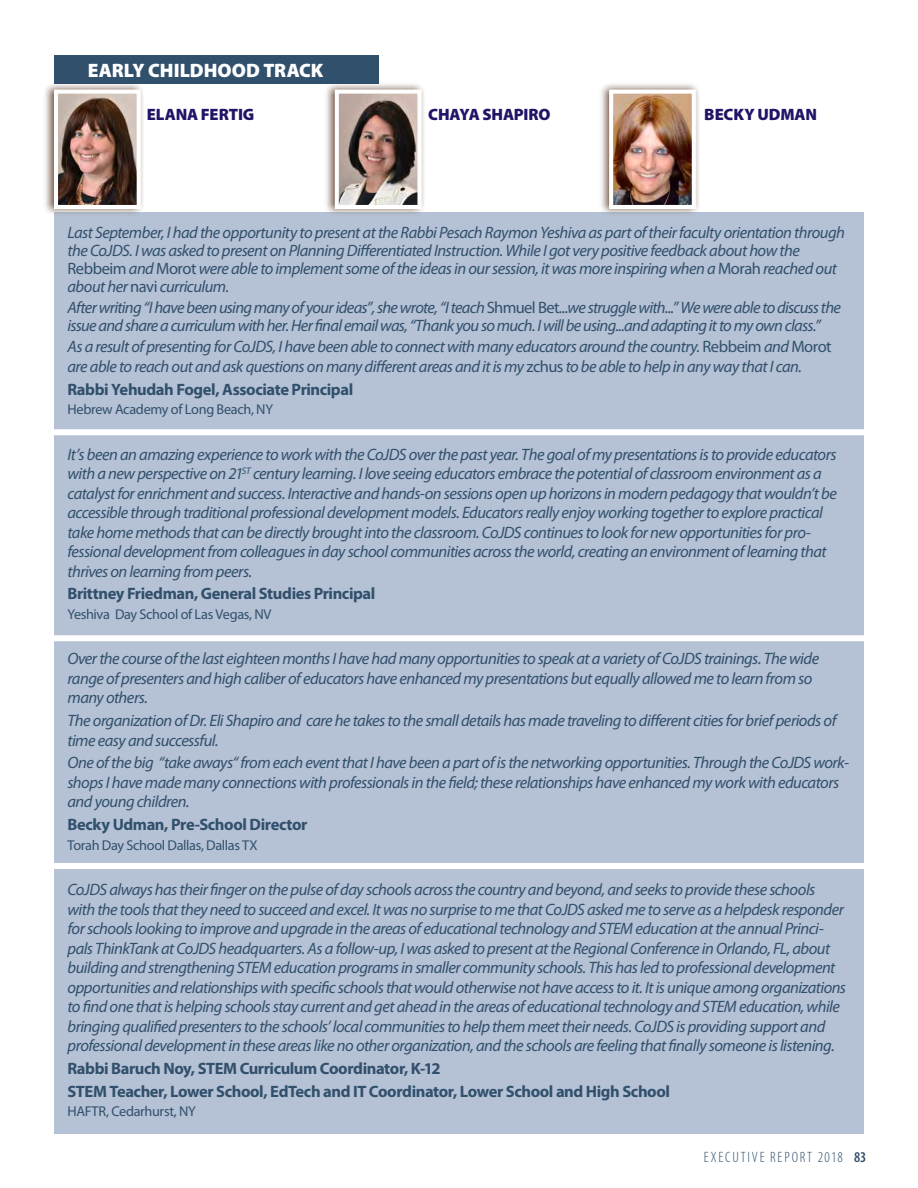
<style>
.page{position:relative;width:918px;height:1188px;background:#fff}
.page>*{position:absolute;margin:0;border:0;box-sizing:border-box;transform-origin:0 0}
.speakers_bureau_name{font:900 19.5px "Myriad Pro";color:#fff}
.letters{font:italic 16.5px/19.5px "Myriad Pro";letter-spacing:-.03em;color:#31506c}
.letters-2{font:700 16.5px "Myriad Pro";letter-spacing:-.025em;color:#31506c}
.speakers_bureau_name-2{font:900 16.5px "Myriad Pro";letter-spacing:-.01em;color:#201566}
.t1{font:300 condensed 15px "Myriad Pro";letter-spacing:.12em;color:#31506c}
.letters-3{font:14.25px "Myriad Pro";letter-spacing:-.025em;color:#31506c}
.s1{font-style:normal}
.s2{font-weight:600}
</style>
<div class="page">
<div style="left:54px;top:212px;width:810px;height:922px;background:#b5c1d4"></div>
<div style="left:54px;top:429px;width:814px;height:6px;background:#fff"></div>
<div style="left:54px;top:635px;width:814px;height:6px;background:#fff"></div>
<div style="left:54px;top:863px;width:814px;height:6px;background:#fff"></div>
<div style="left:43px;top:82px;width:102px;height:135px;background:#48240e;opacity:.75"></div>
<img style="left:59px;top:95px;width:77px;height:109px">
<div style="left:54px;top:90px;width:87px;height:119px;border:4px solid #fff"></div>
<div style="left:324px;top:82px;width:102px;height:135px;background:#48240e;opacity:.75"></div>
<img style="left:340px;top:95px;width:77px;height:109px">
<div style="left:335px;top:90px;width:87px;height:119px;border:4px solid #fff"></div>
<div style="left:598px;top:82px;width:102px;height:135px;background:#48240e;opacity:.75"></div>
<img style="left:614px;top:95px;width:77px;height:109px">
<div style="left:609px;top:90px;width:87px;height:119px;border:4px solid #fff"></div>
<div style="left:54px;top:55px;width:324px;height:29px;background:#31506c"></div>
<p class="speakers_bureau_name" style="left:88px;top:59px;width:237px">EARLY CHILDHOOD TRACK</p>
<p class="speakers_bureau_name-2" style="left:147px;top:105px;width:109px">ELANA FERTIG</p>
<p class="speakers_bureau_name-2" style="left:428px;top:105px;width:124px">CHAYA SHAPIRO</p>
<p class="speakers_bureau_name-2" style="left:704px;top:105px;width:114px">BECKY UDMAN</p>
<p class="letters" style="left:67px;top:223px;width:779px;line-height:18px">Last September, I had the opportunity to present at the Rabbi Pesach Raymon Yeshiva as part of their faculty orientation through the CoJDS. I was asked to present on Planning Differentiated Instruction. While I got very positive feedback about how the <span class="s1">Rebbeim</span> and <span class="s1">Morot</span> were able to implement some of the ideas in our session, it was more inspiring when a <span class="s1">Morah</span> reached out about her <span class="s1">navi</span> curriculum.</p>
<p class="letters" style="left:67px;top:298px;width:775px;line-height:18px">After writing “I have been using many of your ideas”, she wrote, “I teach <span class="s1">Shmuel Bet</span>...we struggle with...” We were able to discuss the issue and share a curriculum with her. Her final email was, “Thank you so much. I will be using...and adapting it to my own class.”</p>
<p class="letters" style="left:67px;top:337px;width:766px">As a result of presenting for CoJDS, I have been able to connect with many educators around the country. <span class="s1">Rebbeim</span> and <span class="s1">Morot </span>are able to reach out and ask questions on many different areas and it is my <span class="s1">zchus</span> to be able to help in any way that I can.</p>
<p class="letters-2" style="left:67px;top:378px;width:287px">Rabbi Yehudah Fogel, Associate Principal</p>
<p class="letters-3" style="left:68px;top:401px;width:207px">Hebrew Academy of Long Beach, NY</p>
<p class="letters" style="left:68px;top:444px;width:771px">It’s been an amazing experience to work with the CoJDS over the past year. The goal of my presentations is to provide educators with a new perspective on 21<sup>ST</sup> century learning. I love seeing educators embrace the potential of classroom environment as a catalyst for enrichment and success. Interactive and hands-on sessions open up horizons in modern pedagogy that wouldn’t be accessible through traditional professional development models. Educators really enjoy working together to explore practical take home methods that can be directly brought into the classroom. CoJDS continues to look for new opportunities for pro&shy;fessional development from colleagues in day school communities across the world, creating an environment of learning that thrives on learning from peers.</p>
<p class="letters-2" style="left:68px;top:583px;width:309px">Brittney Friedman, General Studies Principal</p>
<p class="letters-3" style="left:68px;top:605px;width:206px">Yeshiva Day School of Las Vegas, NV</p>
<p class="letters" style="left:68px;top:649px;width:753px">Over the course of the last eighteen months I have had many opportunities to speak at a variety of CoJDS trainings. The wide range of presenters and high caliber of educators have enhanced my presentations but equally allowed me to learn from so many others.</p>
<p class="letters" style="left:68px;top:711px;width:770px">The organization of Dr. Eli Shapiro and care he takes to the small details has made traveling to different cities for brief periods of time easy and successful.</p>
<p class="letters" style="left:68px;top:753px;width:783px">One of the big “take aways“ from each event that I have been a part of is the networking opportunities. Through the CoJDS work&shy;shops I have made many connections with professionals in the field; these relationships have enhanced my work with educators and young children.</p>
<p class="letters-2" style="left:68px;top:814px;width:241px">Becky Udman, Pre-School Director</p>
<p class="letters-3" style="left:68px;top:836px;width:192px">Torah Day School Dallas, Dallas TX</p>
<p class="letters" style="left:68px;top:880px;width:780px">CoJDS always has their finger on the pulse of day schools across the country and beyond, and seeks to provide these schools with the tools that they need to succeed and excel. It was no surprise to me that CoJDS asked me to serve as a helpdesk responder for schools looking to improve and upgrade in the areas of educational technology and STEM education at the annual Princi&shy;pals ThinkTank at CoJDS headquarters. As a follow-up, I was asked to present at the Regional Conference in Orlando, FL, about building and strengthening STEM education programs in smaller community schools. This has led to professional development opportunities and relationships with specific schools that would otherwise not have access to it. It is unique among organizations to find one that is helping schools stay current and get ahead in the areas of educational technology and STEM education, while bringing qualified presenters to the schools’ local communities to help them meet their needs. CoJDS is providing support and professional development in these areas like no other organization, and the schools are feeling that finally someone is listening.</p>
<p class="letters-2" style="left:68px;top:1058px;width:375px">Rabbi Baruch Noy, STEM Curriculum Coordinator, K-12</p>
<p class="letters-2" style="left:68px;top:1080px;width:604px">STEM Teacher, Lower School, EdTech and IT Coordinator, Lower School and High School</p>
<p class="letters-3" style="left:68px;top:1103px;width:130px">HAFTR, Cedarhurst, NY</p>
<p class="t1" style="left:704px;top:1149px;width:164px">EXECUTIVE REPORT 2018 <span class="s2">83</span></p>
</div>
